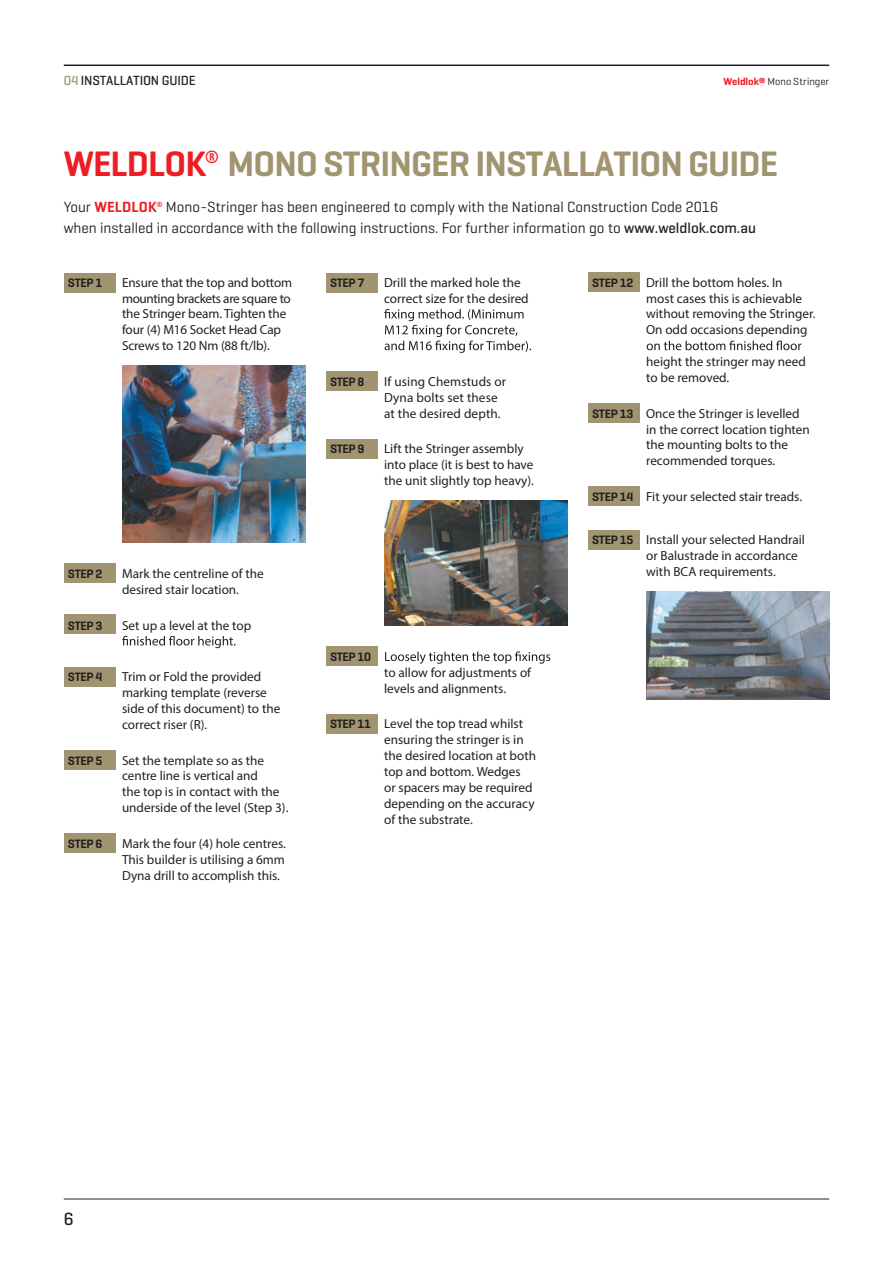
<style>
.page{position:relative;width:893px;height:1263px;background:#fff}
.page>*{position:absolute;margin:0;border:0;box-sizing:border-box;transform-origin:0 0}
.t1{font:600 36px "Geogrotesque";letter-spacing:-.025em;color:#a19470}
.t2{font:500 18px "Geogrotesque";color:#231f20}
.t3{font:15px/21px "Geogrotesque";color:#231f20}
.t4{font:500 13.5px "Geogrotesque";letter-spacing:-.01em;color:#231f20}
.t5{font:13.2px/15.9px "Myriad Pro";color:#231f20}
.t6{font:600 12.3px "Geogrotesque";letter-spacing:-.025em;color:#231f20}
.t7{font:10.5px "Geogrotesque";color:#231f20}
.s1{color:#a19470}
.s2{font-weight:600;color:#ee1d23}
.s3{color:#ee1d23}
.s4{font-weight:500}
.s5{font-family:"Geogrotesque";font-weight:600;font-size:12.3px}
</style>
<div class="page">
<div style="left:64px;top:563px;width:52px;height:19px;background:#a19470"></div>
<div style="left:64px;top:615px;width:52px;height:19px;background:#a19470"></div>
<div style="left:64px;top:667px;width:52px;height:19px;background:#a19470"></div>
<div style="left:64px;top:750px;width:52px;height:19px;background:#a19470"></div>
<div style="left:64px;top:834px;width:52px;height:19px;background:#a19470"></div>
<div style="left:326px;top:372px;width:52px;height:19px;background:#a19470"></div>
<div style="left:326px;top:439px;width:52px;height:19px;background:#a19470"></div>
<div style="left:326px;top:647px;width:52px;height:19px;background:#a19470"></div>
<div style="left:326px;top:714px;width:52px;height:19px;background:#a19470"></div>
<div style="left:588px;top:272px;width:52px;height:19px;background:#a19470"></div>
<div style="left:588px;top:404px;width:52px;height:19px;background:#a19470"></div>
<div style="left:588px;top:487px;width:52px;height:19px;background:#a19470"></div>
<div style="left:588px;top:530px;width:52px;height:19px;background:#a19470"></div>
<hr style="left:64px;top:1198px;width:765px;height:1px;background:#231f20">
<hr style="left:64px;top:65px;width:765px;height:1px;background:#231f20">
<div style="left:64px;top:273px;width:52px;height:19px;background:#a19470"></div>
<img style="left:122px;top:365px;width:183px;height:177px">
<svg style="left:122px;top:636px;width:114px;height:12px"></svg>
<div style="left:326px;top:273px;width:52px;height:19px;background:#a19470"></div>
<svg style="left:384px;top:309px;width:147px;height:44px"></svg>
<img style="left:384px;top:500px;width:183px;height:125px">
<svg style="left:385px;top:651px;width:165px;height:13px"></svg>
<svg style="left:647px;top:341px;width:154px;height:9px"></svg>
<img style="left:646px;top:591px;width:183px;height:108px">
<p class="t4" style="left:64px;top:72px;width:134px"><span class="s1">04</span> INSTALLATION GUIDE</p>
<p class="t7" style="left:723px;top:75px;width:107px"><span class="s2">Weldlok®</span> Mono Stringer</p>
<h1 class="t1" style="left:64px;top:142px;width:716px"><span class="s3">WELDLOK</span><sup>®</sup> MONO STRINGER INSTALLATION GUIDE</h1>
<p class="t3" style="left:64px;top:196px;width:694px">Your <span class="s2">WELDLOK</span><sup>®</sup> Mono-Stringer has been engineered to comply with the National Construction Code 2016<br>when installed in accordance with the following instructions. For further information go to <span class="s4">www.weldlok.com.au</span></p>
<p class="t6" style="left:68px;top:275px;width:36px">STEP 1</p>
<p class="t5" style="left:122px;top:274px;width:172px">Ensure that the top and bottom mounting brackets are square to the Stringer beam. Tighten the four (4) M16 Socket Head Cap<br>Screws to 120 Nm (88 ft/lb).</p>
<p class="t6" style="left:68px;top:566px;width:36px">STEP 2</p>
<p class="t5" style="left:122px;top:565px;width:143px">Mark the centreline of the desired stair location.</p>
<p class="t6" style="left:68px;top:618px;width:36px">STEP 3</p>
<p class="t5" style="left:122px;top:617px;width:131px">Set up a level at the top</p>
<p class="t6" style="left:68px;top:669px;width:36px">STEP 4</p>
<p class="t5" style="left:122px;top:669px;width:160px">Trim or Fold the provided marking template (reverse side of this document) to the correct riser (R).</p>
<p class="t6" style="left:68px;top:753px;width:36px">STEP 5</p>
<p class="t5" style="left:122px;top:752px;width:168px">Set the template so as the centre line is vertical and<br>the top is in contact with the underside of the level (Step 3).</p>
<p class="t6" style="left:68px;top:836px;width:36px">STEP 6</p>
<p class="t5" style="left:122px;top:835px;width:165px;text-align:justify">Mark the four (4) hole centres.<br>This builder is utilising a 6mm Dyna drill to accomplish this.</p>
<p class="t6" style="left:330px;top:275px;width:36px">STEP 7</p>
<p class="t5" style="left:384px;top:274px;width:146px">Drill the marked hole the correct size for the desired</p>
<p class="t6" style="left:330px;top:374px;width:36px">STEP 8</p>
<p class="t6" style="left:330px;top:442px;width:36px">STEP 9</p>
<p class="t5" style="left:384px;top:373px;width:124px">If using Chemstuds or<br>Dyna bolts set these at the desired depth.</p>
<p class="t5" style="left:384px;top:441px;width:151px">Lift the Stringer assembly into place (it is best to have the unit slightly top heavy).</p>
<p class="t6" style="left:330px;top:649px;width:43px">STEP 10</p>
<p class="t5" style="left:384px;top:664px;width:149px">to allow for adjustments of levels and alignments.</p>
<p class="t5" style="left:384px;top:716px;width:153px;text-indent:-54px"><span class="s5">STEP 11</span> Level the top tread whilst ensuring the stringer is in the desired location at both top and bottom. Wedges<br>or spacers may be required depending on the accuracy of the substrate.</p>
<p class="t6" style="left:592px;top:275px;width:43px">STEP 12</p>
<p class="t6" style="left:592px;top:406px;width:43px">STEP 13</p>
<p class="t6" style="left:592px;top:489px;width:43px">STEP 14</p>
<p class="t6" style="left:592px;top:532px;width:43px">STEP 15</p>
<p class="t5" style="left:646px;top:274px;width:171px">Drill the bottom holes. In<br>most cases this is achievable without removing the Stringer.<br>On odd occasions depending</p>
<p class="t5" style="left:646px;top:353px;width:161px">height the stringer may need to be removed.</p>
<p class="t5" style="left:646px;top:405px;width:165px">Once the Stringer is levelled in the correct location tighten the mounting bolts to the recommended torques.</p>
<p class="t5" style="left:646px;top:488px;width:158px">Fit your selected stair treads.</p>
<p class="t5" style="left:646px;top:532px;width:160px">Install your selected Handrail or Balustrade in accordance with BCA requirements.</p>
<h2 class="t2" style="left:64px;top:1208px;width:11px">6</h2>
</div>
